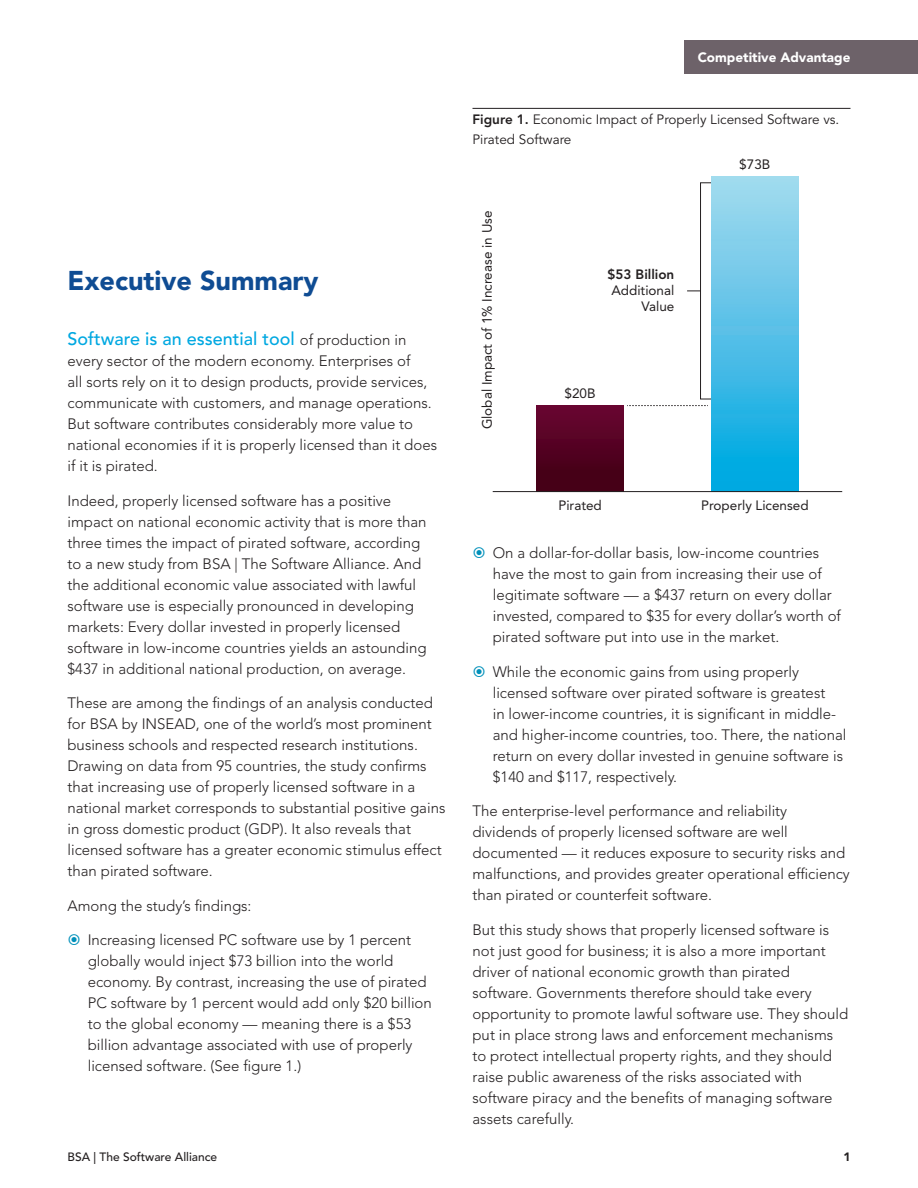
<style>
.page{position:relative;width:918px;height:1188px;background:#fff}
.page>*{position:absolute;margin:0;border:0;box-sizing:border-box;transform-origin:0 0}
.t1{font:900 27px "Avenir LT Std";color:#0f4c93}
.t2{font:500 18px "Avenir LT Std";color:#00a8e1}
.t3{font:300 15px/21px "Avenir LT Std";color:#231f20}
.t4{font:13.5px/16.2px "Avenir LT Std";color:#231f20;text-align:right}
.t5{font:13.5px/20.2px "Avenir LT Std";color:#231f20}
.t6{font:900 13.5px "Avenir LT Std";color:#fff}
.t7{font:800 13.5px "Avenir LT Std";color:#231f20}
.t8{font:500 12px "Avenir LT Std";color:#231f20}
.t9{font:900 12px "Avenir LT Std";color:#231f20}
.s1{font-weight:800}
.s2{font-weight:300;font-size:15px;color:#231f20}
</style>
<div class="page">
<div style="left:684px;top:40px;width:234px;height:34px;background:#6d6269"></div>
<div style="left:700px;top:182px;width:39px;height:217px;border:1px solid #231f20"></div>
<div style="left:711px;top:176px;width:88px;height:316px;background:linear-gradient(to bottom,#aadaee,#00a6e1)"></div>
<div style="left:536px;top:405px;width:88px;height:87px;background:linear-gradient(to bottom,#680631,#400012)"></div>
<hr style="left:493px;top:491px;width:349px;height:1px;background:#231f20">
<svg style="left:687px;top:291px;width:14px;height:1px"></svg>
<svg style="left:627px;top:405px;width:81px;height:1px"></svg>
<hr style="left:472px;top:108px;width:378px;height:1px;background:#231f20">
<p class="t6" style="left:698px;top:50px;width:154px">Competitive Advantage</p>
<p class="t5" style="left:472px;top:109px;width:368px"><span class="s1">Figure 1.</span> Economic Impact of Properly Licensed Software vs.<br>Pirated Software</p>
<h1 class="t1" style="left:68px;top:265px;width:253px">Executive Summary</h1>
<p class="t2" style="left:68px;top:329px;width:340px">Software is an essential tool <span class="s2">of production in</span></p>
<p class="t3" style="left:68px;top:351px;width:371px">every sector of the modern economy. Enterprises of<br>all sorts rely on it to design products, provide services, communicate with customers, and manage operations.<br>But software contributes considerably more value to national economies if it is properly licensed than it does if it is pirated.</p>
<p class="t3" style="left:68px;top:490px;width:361px">Indeed, properly licensed software has a positive impact on national economic activity that is more than three times the impact of pirated software, according to a new study from BSA | The Software Alliance. And the additional economic value associated with lawful software use is especially pronounced in developing markets: Every dollar invested in properly licensed software in low-income countries yields an astounding $437 in additional national production, on average.</p>
<p class="t3" style="left:68px;top:693px;width:379px">These are among the findings of an analysis conducted for BSA by INSEAD, one of the world’s most prominent business schools and respected research institutions.<br>Drawing on data from 95 countries, the study confirms that increasing use of properly licensed software in a national market corresponds to substantial positive gains in gross domestic product (GDP). It also reveals that licensed software has a greater economic stimulus effect than pirated software.</p>
<p class="t3" style="left:68px;top:895px;width:185px">Among the study’s findings:</p>
<p class="t3" style="left:88px;top:930px;width:346px">Increasing licensed PC software use by 1 percent globally would inject $73 billion into the world economy. By contrast, increasing the use of pirated PC software by 1 percent would add only $20 billion to the global economy — meaning there is a $53 billion advantage associated with use of properly licensed software. (See figure 1.)</p>
<p class="t4" style="left:479px;top:429px;width:220px;rotate:-90deg">Global Impact of 1% Increase in Use</p>
<p class="t7" style="left:608px;top:266px;width:68px">$53 Billion</p>
<p class="t4" style="left:611px;top:282px;width:65px">Additional<br>Value</p>
<p class="t4" style="left:565px;top:385px;width:33px">$20B</p>
<p class="t4" style="left:739px;top:156px;width:33px">$73B</p>
<p class="t4" style="left:558px;top:497px;width:45px">Pirated</p>
<p class="t4" style="left:701px;top:497px;width:109px">Properly Licensed</p>
<p class="t3" style="left:493px;top:543px;width:350px">On a dollar-for-dollar basis, low-income countries have the most to gain from increasing their use of legitimate software — a $437 return on every dollar invested, compared to $35 for every dollar’s worth of pirated software put into use in the market.</p>
<p class="t3" style="left:493px;top:661px;width:355px">While the economic gains from using properly licensed software over pirated software is greatest<br>in lower-income countries, it is significant in middle&shy;and higher-income countries, too. There, the national return on every dollar invested in genuine software is $140 and $117, respectively.</p>
<p class="t3" style="left:473px;top:801px;width:379px">The enterprise-level performance and reliability dividends of properly licensed software are well documented — it reduces exposure to security risks and malfunctions, and provides greater operational efficiency than pirated or counterfeit software.</p>
<p class="t3" style="left:473px;top:919px;width:377px">But this study shows that properly licensed software is not just good for business; it is also a more important driver of national economic growth than pirated software. Governments therefore should take every opportunity to promote lawful software use. They should put in place strong laws and enforcement mechanisms to protect intellectual property rights, and they should raise public awareness of the risks associated with software piracy and the benefits of managing software assets carefully.</p>
<p class="t8" style="left:68px;top:1150px;width:151px">BSA | The Software Alliance</p>
<p class="t9" style="left:843px;top:1150px;width:9px">1</p>
</div>
